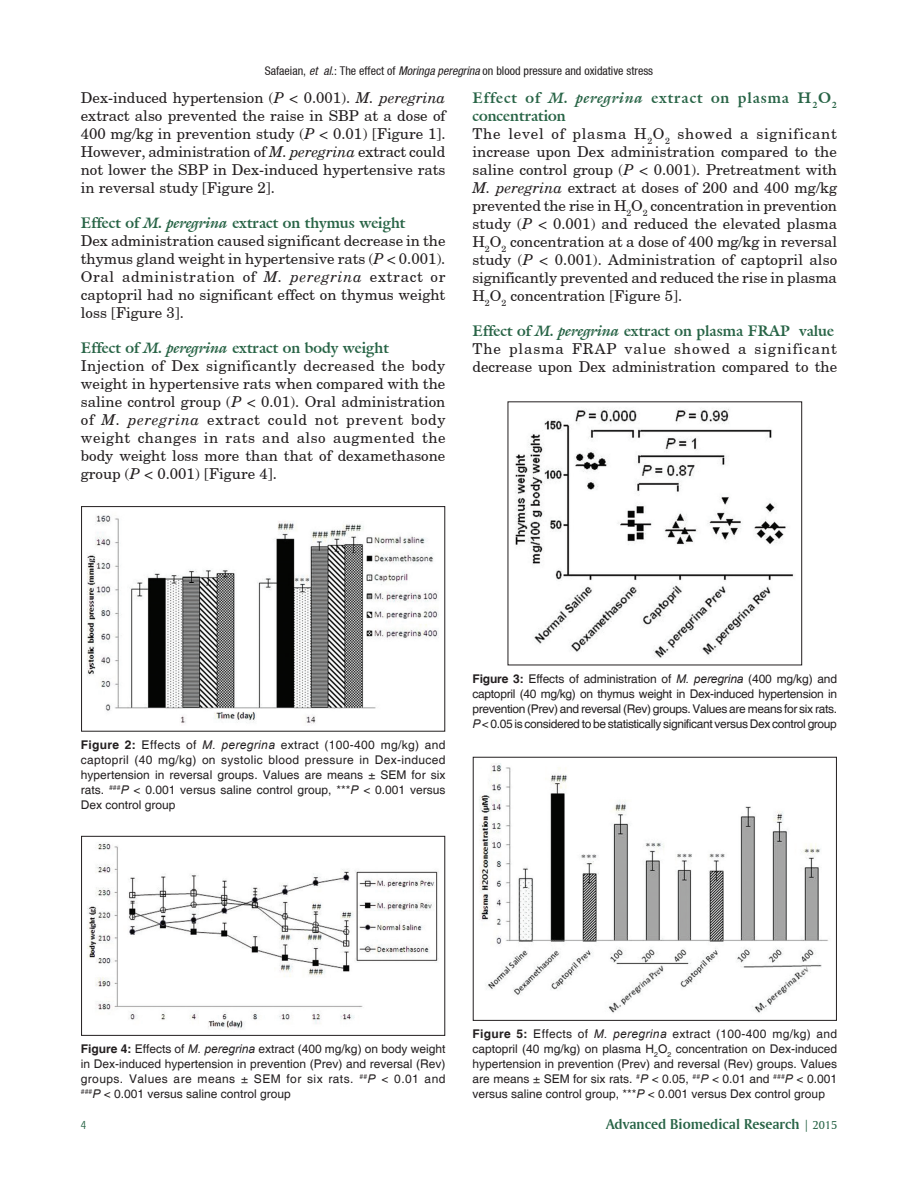
<style>
.page{position:relative;width:918px;height:1188px;background:#fff}
.page>*{position:absolute;margin:0;border:0;box-sizing:border-box;transform-origin:0 0}
.TX{font:15px/18px "New Century Schoolbook";color:#231f20;text-align:justify}
.t1{font:700 15px "Galliard IT Cby BT";color:#286446}
.t2{font:700 15px/18px "Galliard IT Cby BT";letter-spacing:.06em;color:#286446}
.t3{font:15px "Amerigo BT Bold A";color:#286446}
.FGC{font:12px/15px "Helvetica";color:#231f20;text-align:justify}
.t4{font:12px "Heavenetica Cond 5 SH";color:#231f20}
.t5{font:12px "Bell Centennial BT Address";color:#286446}
.s1{font-family:"Heavenetica Cond 5 Obl SH"}
.s2{font-family:"New Century Schlbk";font-style:italic}
.s3{font-style:italic}
.s4{font-weight:700}
.s5{font-family:"Amerigo BT Roman A";font-size:12px}
</style>
<div class="page">
<img style="left:87px;top:515px;width:352px;height:209px">
<div style="left:81px;top:506px;width:364px;height:225px;border:1px solid #231f20"></div>
<img style="left:515px;top:408px;width:279px;height:250px">
<img style="left:87px;top:843px;width:352px;height:186px">
<div style="left:81px;top:836px;width:364px;height:200px;border:1px solid #231f20"></div>
<img style="left:479px;top:763px;width:349px;height:250px">
<div style="left:473px;top:757px;width:364px;height:264px;border:1px solid #231f20"></div>
<p class="t4" style="left:265px;top:63px;width:390px">Safaeian, <span class="s1">et al</span>.: The effect of <span class="s1">Moringa peregrina</span> on blood pressure and oxidative stress</p>
<p class="TX" style="left:81px;top:88px;width:366px">Dex‑induced hypertension (<span class="s2">P</span> &lt; 0.001). <span class="s2">M. peregrina </span>extract also prevented the raise in SBP at a dose of 400 mg/kg in prevention study (<span class="s2">P</span> &lt; 0.01) [Figure 1].<br>However, administration of <span class="s2">M. peregrina</span> extract could not lower the SBP in Dex‑induced hypertensive rats in reversal study [Figure 2].</p>
<h2 class="t1" style="left:81px;top:213px;width:326px">Effect of <span class="s3">M. peregrina</span> extract on thymus weight</h2>
<p class="TX" style="left:81px;top:231px;width:366px">Dex administration caused significant decrease in the thymus gland weight in hypertensive rats (<span class="s2">P</span> &lt; 0.001).<br>Oral administration of <span class="s2">M. peregrina</span> extract or captopril had no significant effect on thymus weight loss [Figure 3].</p>
<h2 class="t1" style="left:81px;top:338px;width:310px">Effect of <span class="s3">M. peregrina</span> extract on body weight</h2>
<p class="TX" style="left:81px;top:357px;width:366px">Injection of Dex significantly decreased the body weight in hypertensive rats when compared with the saline control group (<span class="s2">P</span> &lt; 0.01). Oral administration of <span class="s2">M. peregrina</span> extract could not prevent body weight changes in rats and also augmented the body weight loss more than that of dexamethasone group (<span class="s2">P</span> &lt; 0.001) [Figure 4].</p>
<h2 class="t2" style="left:472px;top:89px;width:366px">Effect of <span class="s3">M. peregrina</span> extract on plasma H<sub>2</sub>O<sub>2 </sub>concentration</h2>
<p class="TX" style="left:472px;top:125px;width:366px">The level of plasma H<sub>2</sub>O<sub>2</sub> showed a significant increase upon Dex administration compared to the saline control group (<span class="s2">P</span> &lt; 0.001). Pretreatment with <span class="s2">M. peregrina</span> extract at doses of 200 and 400 mg/kg prevented the rise in H<sub>2</sub>O<sub>2</sub> concentration in prevention study (<span class="s2">P</span> &lt; 0.001) and reduced the elevated plasma H<sub>2</sub>O<sub>2</sub> concentration at a dose of 400 mg/kg in reversal study (<span class="s2">P</span> &lt; 0.001). Administration of captopril also significantly prevented and reduced the rise in plasma H<sub>2</sub>O<sub>2</sub> concentration [Figure 5].</p>
<h2 class="t1" style="left:472px;top:321px;width:363px">Effect of <span class="s3">M. peregrina</span> extract on plasma FRAP value</h2>
<p class="TX" style="left:472px;top:340px;width:366px">The plasma FRAP value showed a significant decrease upon Dex administration compared to the</p>
<p class="FGC" style="left:81px;top:738px;width:366px"><span class="s4">Figure 2:</span> Effects of <span class="s3">M. peregrina</span> extract (100‑400 mg/kg) and captopril (40 mg/kg) on systolic blood pressure in Dex‑induced hypertension in reversal groups. Values are means ± SEM for six rats. <sup>###</sup><span class="s3">P</span> &lt; 0.001 versus saline control group, ***<span class="s3">P</span> &lt; 0.001 versus Dex control group</p>
<p class="FGC" style="left:472px;top:672px;width:366px"><span class="s4">Figure 3:</span> Effects of administration of <span class="s3">M. peregrina</span> (400 mg/kg) and captopril (40 mg/kg) on thymus weight in Dex‑induced hypertension in prevention (Prev) and reversal (Rev) groups. Values are means for six rats.<br><span class="s3">P</span>&lt; 0.05 is considered to be statistically significant versus Dex control group</p>
<p class="FGC" style="left:81px;top:1042px;width:366px"><span class="s4">Figure 4:</span> Effects of <span class="s3">M. peregrina</span> extract (400 mg/kg) on body weight in Dex‑induced hypertension in prevention (Prev) and reversal (Rev) groups. Values are means ± SEM for six rats. <sup>##</sup><span class="s3">P</span> &lt; 0.01 and <sup>###</sup><span class="s3">P</span> &lt; 0.001 versus saline control group</p>
<p class="FGC" style="left:472px;top:1027px;width:366px"><span class="s4">Figure 5:</span> Effects of <span class="s3">M. peregrina</span> extract (100‑400 mg/kg) and captopril (40 mg/kg) on plasma H<sub>2</sub>O<sub>2</sub> concentration on Dex‑induced hypertension in prevention (Prev) and reversal (Rev) groups. Values are means ± SEM for six rats. <sup>#</sup><span class="s3">P</span> &lt; 0.05, <sup>##</sup><span class="s3">P</span> &lt; 0.01 and <sup>###</sup><span class="s3">P</span> &lt; 0.001 versus saline control group, ***<span class="s3">P</span> &lt; 0.001 versus Dex control group</p>
<p class="t5" style="left:81px;top:1118px;width:7px">4</p>
<p class="t3" style="left:606px;top:1115px;width:233px">Advanced Biomedical Research <span class="s5">| 2015</span></p>
</div>
